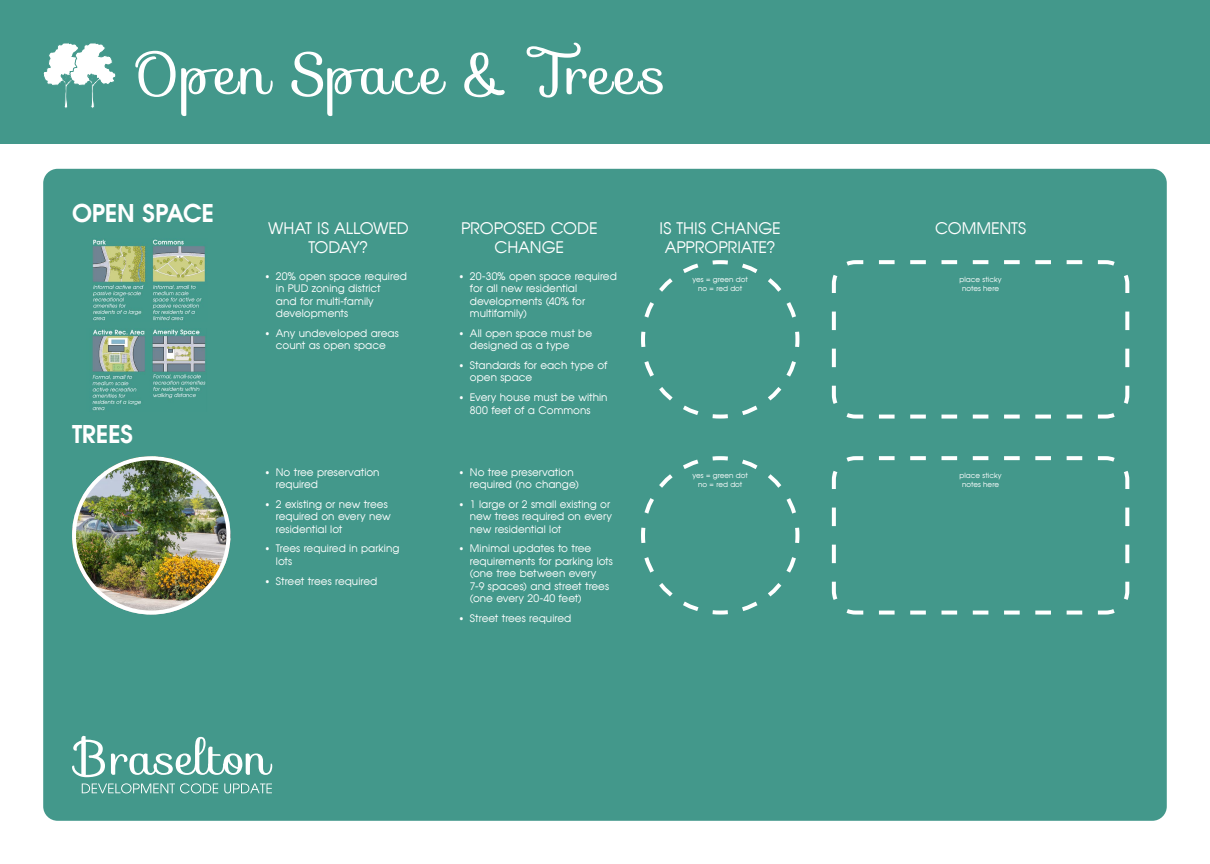
<style>
.page{position:relative;width:1210px;height:864px;background:#fff}
.page>*{position:absolute;margin:0;border:0;box-sizing:border-box;transform-origin:0 0}
.t1{font:57.6px "Sofia";letter-spacing:.035em;color:#fff}
.t2{font:700 24px "Avian";letter-spacing:-.01em;color:#fff}
.t3{font:16px/19.2px "Avian";letter-spacing:-.01em;color:#fff;text-align:center}
.t4{font:10.4px/12.5px "Avian";color:#fff}
.t5{font:7.2px/8.6px "Avian";color:#fff;text-align:center}
</style>
<div class="page">
<div style="left:0;top:0;width:1210px;height:144px;background:#43988b"></div>
<svg style="left:43px;top:43px;width:74px;height:126px"></svg>
<div style="left:43px;top:169px;width:1123px;height:652px;background:#43988b;border-radius:14px"></div>
<svg style="left:641px;top:260px;width:159px;height:159px"></svg>
<svg style="left:831px;top:260px;width:299px;height:159px"></svg>
<img style="left:72px;top:456px;width:158px;height:159px;border-radius:79px">
<div style="left:72px;top:456px;width:158px;height:159px;border:4px solid #fff;border-radius:50%"></div>
<svg style="left:641px;top:456px;width:159px;height:159px"></svg>
<svg style="left:831px;top:456px;width:299px;height:159px"></svg>
<img style="left:92px;top:239px;width:113px;height:82px">
<img style="left:92px;top:329px;width:114px;height:82px">
<svg style="left:72px;top:736px;width:33px;height:41px"></svg>
<svg style="left:111px;top:737px;width:161px;height:38px"></svg>
<svg style="left:82px;top:783px;width:136px;height:10px"></svg>
<svg style="left:224px;top:784px;width:48px;height:9px"></svg>
<h1 class="t1" style="left:134px;top:29px;width:534px">Open Space &amp; Trees</h1>
<h2 class="t2" style="left:72px;top:198px;width:144px">OPEN SPACE</h2>
<h2 class="t2" style="left:72px;top:419px;width:62px">TREES</h2>
<h3 class="t3" style="left:268px;top:218px;width:142px">WHAT IS ALLOWED<br>TODAY?</h3>
<h3 class="t3" style="left:659px;top:218px;width:123px">IS THIS CHANGE<br>APPROPRIATE?</h3>
<h3 class="t3" style="left:935px;top:218px;width:92px">COMMENTS</h3>
<p class="t5" style="left:692px;top:276px;width:57px">yes = green dot no = red dot</p>
<p class="t5" style="left:959px;top:276px;width:44px">place sticky notes here</p>
<h3 class="t3" style="left:461px;top:218px;width:138px">PROPOSED CODE<br>CHANGE</h3>
<p class="t4" style="left:276px;top:270px;width:132px;text-indent:-11px">• 20% open space required in PUD zoning district<br>and for multi-family developments</p>
<p class="t4" style="left:265px;top:327px;width:136px;text-align:center">• Any undeveloped areas count as open space</p>
<p class="t4" style="left:470px;top:270px;width:148px;text-indent:-11px">• 20-30% open space required for all new residential developments (40% for multifamily)</p>
<p class="t4" style="left:470px;top:327px;width:124px;text-indent:-11px">• All open space must be designed as a type</p>
<p class="t4" style="left:470px;top:359px;width:139px;text-indent:-11px">• Standards for each type of open space</p>
<p class="t4" style="left:459px;top:391px;width:150px;text-align:center">• Every house must be within<br>800 feet of a Commons</p>
<p class="t4" style="left:276px;top:466px;width:105px;text-indent:-11px">• No tree preservation required</p>
<p class="t4" style="left:276px;top:498px;width:116px;text-indent:-11px">• 2 existing or new trees required on every new residential lot</p>
<p class="t4" style="left:276px;top:542px;width:125px;text-indent:-11px">• Trees required in parking lots</p>
<p class="t4" style="left:265px;top:575px;width:114px">• Street trees required</p>
<p class="t4" style="left:470px;top:466px;width:110px;text-indent:-11px">• No tree preservation required (no change)</p>
<p class="t4" style="left:470px;top:498px;width:144px;text-indent:-11px">• 1 large or 2 small existing or new trees required on every new residential lot</p>
<p class="t4" style="left:470px;top:542px;width:144px;text-indent:-11px">• Minimal updates to tree requirements for parking lots (one tree between every<br>7-9 spaces) and street trees (one every 20-40 feet)</p>
<p class="t4" style="left:459px;top:612px;width:114px">• Street trees required</p>
<p class="t5" style="left:692px;top:472px;width:57px">yes = green dot no = red dot</p>
<p class="t5" style="left:959px;top:472px;width:44px">place sticky notes here</p>
</div>
